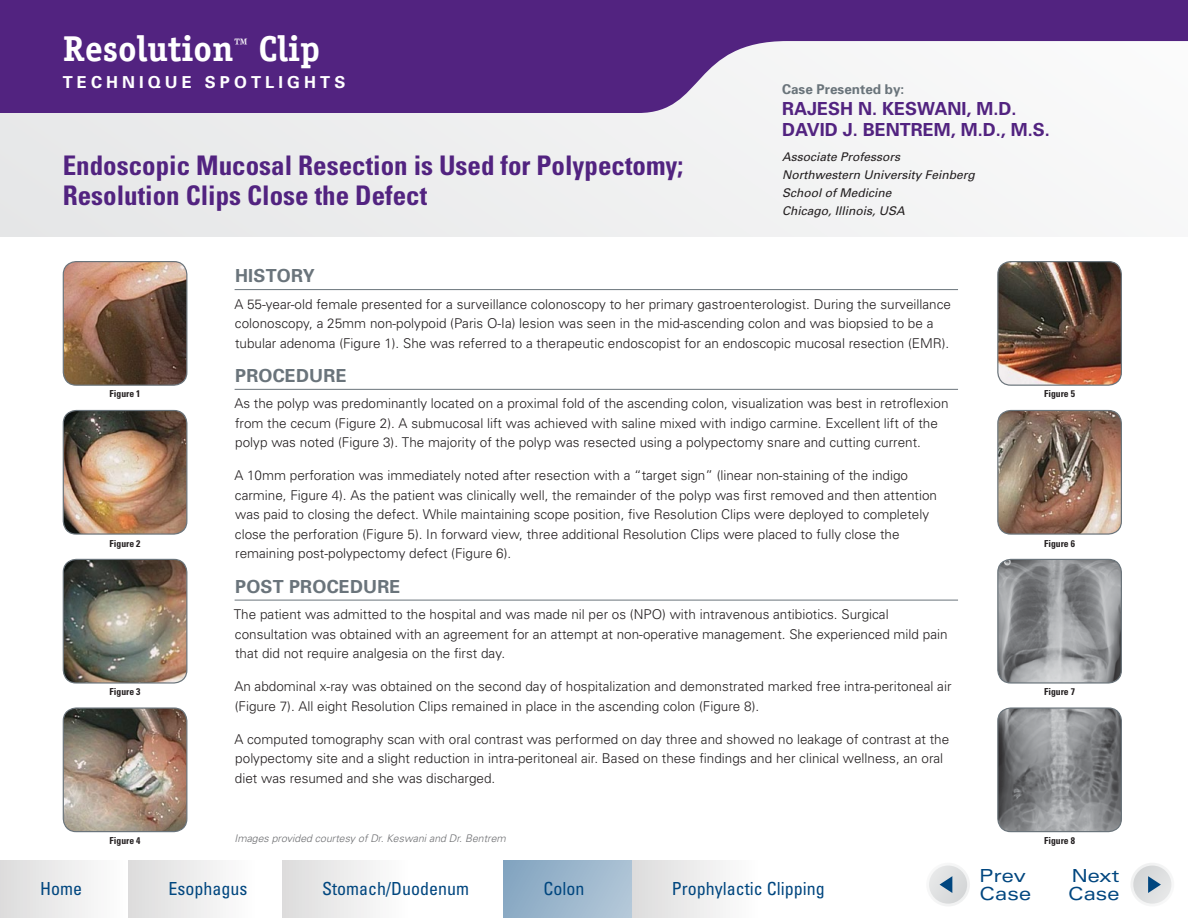
<style>
.page{position:relative;width:1188px;height:918px;background:#fff}
.page>*{position:absolute;margin:0;border:0;box-sizing:border-box;transform-origin:0 0}
.t1{font:700 36px "Officina Serif";color:#fff}
.t2{font:700 condensed 27px/30px "Univers LT Std";color:#522380}
.t3{font:condensed 18px "Univers LT Std";color:#00467f}
.t4{font:700 18px/21px "Univers";color:#522380}
.t5{font:700 18px "Univers";letter-spacing:.01em;color:#6a747b}
.t6{font:expanded 18px/18px "Univers";color:#00467f}
.t7{font:700 16.5px "Univers";letter-spacing:.25em;color:#fff}
.t8{font:300 13.5px/19.5px "Univers";color:#231f20}
.t9{font:700 13.5px "Univers";color:#6a747b}
.t10{font:italic 12px/18px "Univers";color:#231f20}
.t11{font:italic 300 10.5px "Univers";color:#6d6e71}
.t12{font:700 condensed 9.6px "Univers LT Std";color:#231f20}
</style>
<div class="page">
<div style="left:0;top:0;width:1188px;height:237px;background:#eff0f0"></div>
<svg style="left:0;top:0;width:1188px;height:113px;fill:#522380"></svg>
<hr style="left:235px;top:289px;width:723px;height:1px;background:#6a747b">
<hr style="left:235px;top:389px;width:723px;height:1px;background:#6a747b">
<hr style="left:235px;top:600px;width:723px;height:1px;background:#6a747b">
<img style="left:63px;top:559px;width:124px;height:124px">
<div style="left:63px;top:559px;width:124px;height:125px;border:1px solid #6a747b;border-radius:13px"></div>
<img style="left:998px;top:559px;width:123px;height:123px">
<div style="left:997px;top:559px;width:125px;height:125px;border:1px solid #6a747b;border-radius:13px"></div>
<img style="left:63px;top:411px;width:124px;height:123px">
<div style="left:63px;top:410px;width:124px;height:125px;border:1px solid #6a747b;border-radius:13px"></div>
<img style="left:63px;top:262px;width:124px;height:123px">
<div style="left:63px;top:261px;width:124px;height:125px;border:1px solid #6a747b;border-radius:13px"></div>
<img style="left:998px;top:411px;width:123px;height:122px">
<div style="left:997px;top:410px;width:125px;height:125px;border:1px solid #6a747b;border-radius:13px"></div>
<img style="left:998px;top:262px;width:123px;height:122px">
<div style="left:997px;top:261px;width:125px;height:125px;border:1px solid #6a747b;border-radius:13px"></div>
<img style="left:63px;top:708px;width:124px;height:124px">
<div style="left:63px;top:707px;width:124px;height:125px;border:1px solid #6a747b;border-radius:13px"></div>
<img style="left:999px;top:709px;width:122px;height:123px">
<div style="left:997px;top:707px;width:125px;height:125px;border:1px solid #6a747b;border-radius:13px"></div>
<div style="left:1130px;top:863px;width:44px;height:44px;background:linear-gradient(to bottom,#edeeee,#f8f8f8);border-radius:50%"></div>
<div style="left:926px;top:863px;width:44px;height:44px;background:#f3f4f4;border-radius:50%"></div>
<div style="left:1133px;top:866px;width:38px;height:38px;background:#dbddde;border-radius:50%"></div>
<div style="left:929px;top:866px;width:38px;height:38px;background:#dcdede;border-radius:50%"></div>
<div style="left:0;top:860px;width:128px;height:58px;background:linear-gradient(to right,#dcdcdc,#fefefe)"></div>
<div style="left:128px;top:860px;width:129px;height:58px;background:linear-gradient(to right,#dcdcdc,#fefeff)"></div>
<div style="left:282px;top:860px;width:128px;height:58px;background:linear-gradient(to right,#dcdcdc,#fefefe)"></div>
<div style="left:632px;top:860px;width:128px;height:58px;background:linear-gradient(to right,#dcdcdc,#fefefe)"></div>
<div style="left:503px;top:860px;width:129px;height:58px;background:linear-gradient(to right,#85a6c1,#b1c6d7)"></div>
<svg style="left:1148px;top:876px;width:13px;height:17px"></svg>
<svg style="left:940px;top:876px;width:12px;height:17px"></svg>
<h1 class="t1" style="left:63px;top:26px;width:259px">Resolution<sup>™</sup> Clip</h1>
<p class="t7" style="left:63px;top:72px;width:284px">TECHNIQUE SPOTLIGHTS</p>
<h2 class="t2" style="left:63px;top:150px;width:622px">Endoscopic Mucosal Resection is Used for Polypectomy;<br>Resolution Clips Close the Defect</h2>
<p class="t9" style="left:782px;top:81px;width:124px">Case Presented by:</p>
<h3 class="t4" style="left:782px;top:98px;width:269px">RAJESH N. KESWANI, M.D.<br>DAVID J. BENTREM, M.D., M.S.</h3>
<p class="t10" style="left:782px;top:148px;width:194px">Associate Professors<br>Northwestern University Feinberg<br>School of Medicine<br>Chicago, Illinois, USA</p>
<h3 class="t5" style="left:235px;top:265px;width:81px">HISTORY</h3>
<p class="t8" style="left:234px;top:294px;width:718px">A 55-year-old female presented for a surveillance colonoscopy to her primary gastroenterologist. During the surveillance colonoscopy, a 25mm non-polypoid (Paris O-Ia) lesion was seen in the mid-ascending colon and was biopsied to be a tubular adenoma (Figure 1). She was referred to a therapeutic endoscopist for an endoscopic mucosal resection (EMR).</p>
<h3 class="t5" style="left:235px;top:365px;width:113px">PROCEDURE</h3>
<p class="t8" style="left:234px;top:394px;width:716px">As the polyp was predominantly located on a proximal fold of the ascending colon, visualization was best in retroflexion from the cecum (Figure 2). A submucosal lift was achieved with saline mixed with indigo carmine. Excellent lift of the polyp was noted (Figure 3). The majority of the polyp was resected using a polypectomy snare and cutting current.</p>
<p class="t8" style="left:234px;top:466px;width:704px">A 10mm perforation was immediately noted after resection with a “target sign” (linear non-staining of the indigo carmine, Figure 4). As the patient was clinically well, the remainder of the polyp was first removed and then attention was paid to closing the defect. While maintaining scope position, five Resolution Clips were deployed to completely close the perforation (Figure 5). In forward view, three additional Resolution Clips were placed to fully close the remaining post-polypectomy defect (Figure 6).</p>
<h3 class="t5" style="left:235px;top:576px;width:167px">POST PROCEDURE</h3>
<p class="t8" style="left:234px;top:605px;width:715px">The patient was admitted to the hospital and was made nil per os (NPO) with intravenous antibiotics. Surgical consultation was obtained with an agreement for an attempt at non-operative management. She experienced mild pain that did not require analgesia on the first day.</p>
<p class="t8" style="left:234px;top:677px;width:719px">An abdominal x-ray was obtained on the second day of hospitalization and demonstrated marked free intra-peritoneal air (Figure 7). All eight Resolution Clips remained in place in the ascending colon (Figure 8).</p>
<p class="t8" style="left:234px;top:729px;width:716px">A computed tomography scan with oral contrast was performed on day three and showed no leakage of contrast at the polypectomy site and a slight reduction in intra-peritoneal air. Based on these findings and her clinical wellness, an oral diet was resumed and she was discharged.</p>
<p class="t12" style="left:110px;top:388px;width:32px">Figure 1</p>
<p class="t12" style="left:1044px;top:388px;width:32px">Figure 5</p>
<p class="t12" style="left:110px;top:538px;width:32px">Figure 2</p>
<p class="t12" style="left:1044px;top:538px;width:32px">Figure 6</p>
<p class="t12" style="left:110px;top:686px;width:32px">Figure 3</p>
<p class="t12" style="left:1044px;top:686px;width:32px">Figure 7</p>
<p class="t11" style="left:234px;top:832px;width:273px">Images provided courtesy of Dr. Keswani and Dr. Bentrem</p>
<p class="t12" style="left:110px;top:835px;width:32px">Figure 4</p>
<p class="t12" style="left:1044px;top:835px;width:32px">Figure 8</p>
<h3 class="t6" style="left:979px;top:867px;width:48px">Prev</h3>
<h3 class="t3" style="left:40px;top:877px;width:43px">Home</h3>
<h3 class="t3" style="left:169px;top:877px;width:80px">Esophagus</h3>
<h3 class="t3" style="left:322px;top:877px;width:149px">Stomach/Duodenum</h3>
<h3 class="t3" style="left:543px;top:877px;width:43px">Colon</h3>
<h3 class="t3" style="left:672px;top:877px;width:154px">Prophylactic Clipping</h3>
<h3 class="t6" style="left:979px;top:885px;width:53px">Case</h3>
<h3 class="t6" style="left:1068px;top:867px;width:53px">Next<br>Case</h3>
</div>
